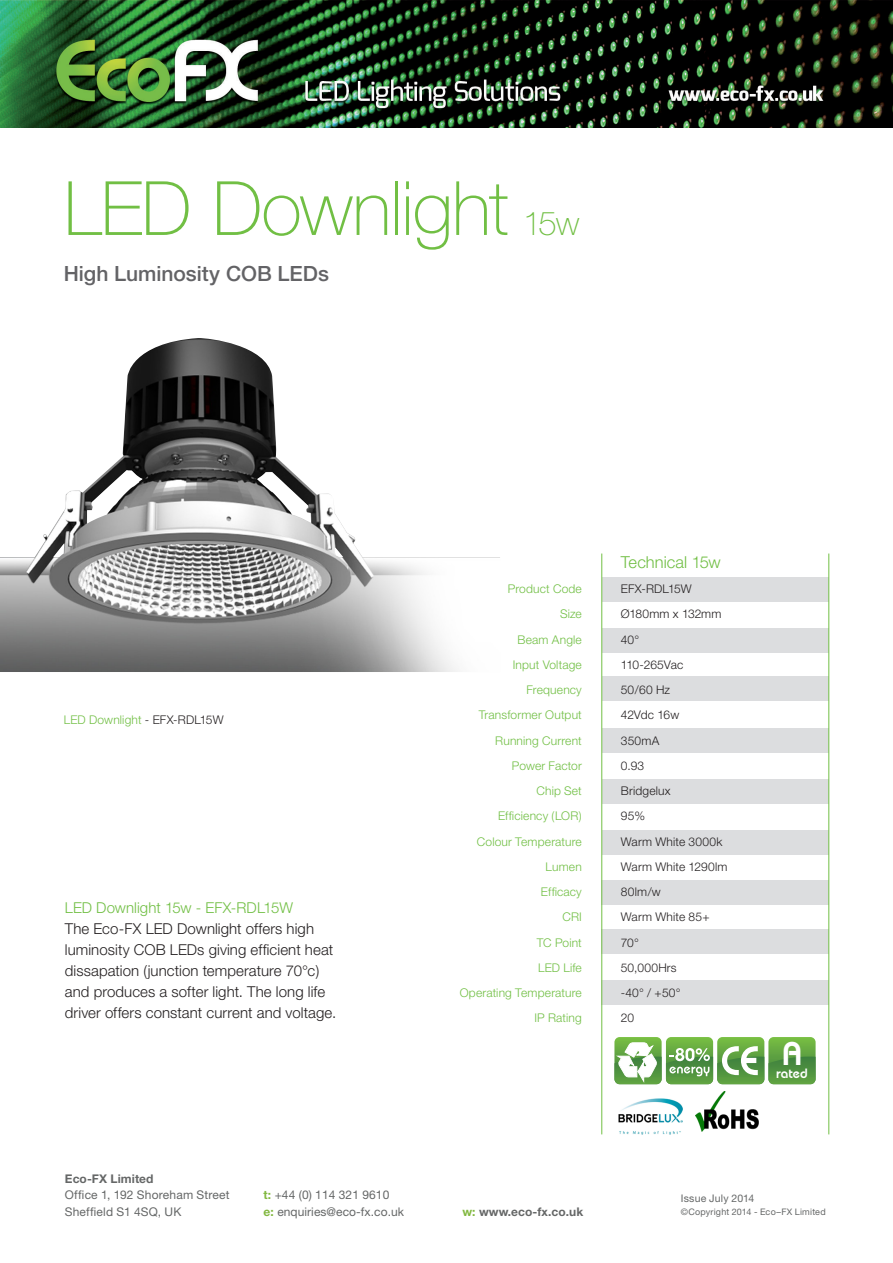
<style>
.page{position:relative;width:893px;height:1263px;background:#fff}
.page>*{position:absolute;margin:0;border:0;box-sizing:border-box;transform-origin:0 0}
.t1{font:100 75px "Helvetica Neue";letter-spacing:-.015em;color:#71bf44}
.t2{font:100 33px "Helvetica Neue";color:#71bf44}
.t3{font:600 32.85px "Bauhaus IT Cby BT";color:#fff}
.t4{font:500 21px "Helvetica Neue";color:#636366}
.t5{font:300 16.5px "Helvetica Neue";color:#71bf44}
.t6{font:300 15px/21px "Helvetica Neue";letter-spacing:.005em;color:#231f20}
.t7{font:300 15px "Helvetica Neue";letter-spacing:.005em;color:#71bf44}
.t8{font:600 13.5px "Bauhaus IT Cby BT";color:#fff}
.t9{font:300 12px "Helvetica Neue";letter-spacing:.015em;color:#71bf44}
.t10{font:300 12px "Helvetica Neue";letter-spacing:.015em;color:#231f20}
.t11{font:12px/16.5px "Helvetica Neue";letter-spacing:.01em;color:#656767}
.t12{font:700 12px "Helvetica Neue";letter-spacing:.005em;color:#656767}
.t13{font:300 12px "Helvetica Neue";letter-spacing:-.005em;color:#231f20}
.t14{font:300 12px "Helvetica Neue";letter-spacing:-.01em;color:#231f20}
.t15{font:10.5px "Helvetica Neue";letter-spacing:.015em;color:#656767}
.t16{font:9px "Helvetica Neue";letter-spacing:.02em;color:#656767}
.s1{color:#231f20}
.s2{font-weight:700;color:#82b840}
.s3{color:#82b840}
</style>
<div class="page">
<img style="left:0;top:338px;width:500px;height:334px">
<img style="left:0;top:0;width:893px;height:127px">
<div style="left:602px;top:831px;width:227px;height:24px;background:#dcdddf"></div>
<div style="left:601px;top:881px;width:228px;height:24px;background:#dcdddf"></div>
<div style="left:601px;top:930px;width:228px;height:24px;background:#dcdddf"></div>
<div style="left:602px;top:779px;width:227px;height:24px;background:#dcdddf"></div>
<div style="left:602px;top:728px;width:227px;height:24px;background:#dcdddf"></div>
<div style="left:602px;top:676px;width:227px;height:24px;background:#dcdddf"></div>
<div style="left:602px;top:628px;width:227px;height:24px;background:#dcdddf"></div>
<div style="left:602px;top:577px;width:227px;height:24px;background:#dcdddf"></div>
<div style="left:601px;top:981px;width:228px;height:24px;background:#dcdddf"></div>
<hr style="left:601px;top:553px;width:1px;height:581px;background:#71bf44">
<hr style="left:828px;top:553px;width:1px;height:581px;background:#71bf44">
<svg style="left:614px;top:1037px;width:202px;height:47px"></svg>
<img style="left:696px;top:1091px;width:62px;height:40px">
<img style="left:618px;top:1098px;width:65px;height:36px">
<h1 class="t1" style="left:64px;top:165px;width:446px">LED Downlight</h1>
<h3 class="t4" style="left:64px;top:261px;width:267px">High Luminosity COB LEDs</h3>
<h2 class="t2" style="left:523px;top:204px;width:58px">15w</h2>
<h3 class="t5" style="left:621px;top:552px;width:101px">Technical 15w</h3>
<p class="t9" style="left:64px;top:712px;width:161px">LED Downlight <span class="s1">- EFX-RDL15W</span></p>
<p class="t7" style="left:65px;top:899px;width:230px">LED Downlight 15w - EFX-RDL15W</p>
<p class="t6" style="left:65px;top:918px;width:273px">The Eco-FX LED Downlight offers high luminosity COB LEDs giving efficient heat dissapation (junction temperature 70°c) and produces a softer light. The long life driver offers constant current and voltage.</p>
<p class="t12" style="left:65px;top:1171px;width:90px">Eco-FX Limited</p>
<p class="t11" style="left:65px;top:1187px;width:166px">Office 1, 192 Shoreham Street<br>Sheffield S1 4SQ, UK</p>
<p class="t11" style="left:264px;top:1187px;width:142px"><span class="s2">t:</span> +44 (0) 114 321 9610<br><span class="s2">e:</span> enquiries@eco-fx.co.uk</p>
<p class="t9" style="left:508px;top:582px;width:76px">Product Code</p>
<p class="t10" style="left:621px;top:582px;width:72px">EFX-RDL15W</p>
<p class="t9" style="left:560px;top:607px;width:23px">Size</p>
<p class="t10" style="left:621px;top:607px;width:102px">Ø180mm x 132mm</p>
<p class="t9" style="left:517px;top:632px;width:66px">Beam Angle</p>
<p class="t10" style="left:621px;top:632px;width:20px">40°</p>
<p class="t9" style="left:513px;top:657px;width:71px">Input Voltage</p>
<p class="t13" style="left:621px;top:657px;width:64px">110-265Vac</p>
<p class="t9" style="left:526px;top:683px;width:57px">Frequency</p>
<p class="t10" style="left:621px;top:683px;width:51px">50/60 Hz</p>
<p class="t9" style="left:479px;top:708px;width:105px">Transformer Output</p>
<p class="t14" style="left:621px;top:708px;width:60px">42Vdc 16w</p>
<p class="t9" style="left:495px;top:733px;width:88px">Running Current</p>
<p class="t10" style="left:621px;top:733px;width:40px">350mA</p>
<p class="t9" style="left:512px;top:758px;width:71px">Power Factor</p>
<p class="t10" style="left:621px;top:758px;width:25px">0.93</p>
<p class="t9" style="left:536px;top:784px;width:47px">Chip Set</p>
<p class="t10" style="left:621px;top:784px;width:51px">Bridgelux</p>
<p class="t9" style="left:498px;top:809px;width:85px">Efficiency (LOR)</p>
<p class="t10" style="left:621px;top:809px;width:26px">95%</p>
<p class="t9" style="left:477px;top:834px;width:107px">Colour Temperature</p>
<p class="t10" style="left:621px;top:834px;width:103px">Warm White 3000k</p>
<p class="t9" style="left:546px;top:859px;width:38px">Lumen</p>
<p class="t10" style="left:621px;top:859px;width:108px">Warm White 1290lm</p>
<p class="t9" style="left:541px;top:885px;width:42px">Efficacy</p>
<p class="t10" style="left:621px;top:885px;width:41px">80lm/w</p>
<p class="t9" style="left:562px;top:910px;width:21px">CRI</p>
<p class="t10" style="left:621px;top:910px;width:90px">Warm White 85+</p>
<p class="t9" style="left:537px;top:935px;width:47px">TC Point</p>
<p class="t10" style="left:621px;top:935px;width:19px">70°</p>
<p class="t9" style="left:538px;top:960px;width:45px">LED Life</p>
<p class="t10" style="left:621px;top:960px;width:57px">50,000Hrs</p>
<p class="t9" style="left:460px;top:986px;width:124px">Operating Temperature</p>
<p class="t10" style="left:621px;top:986px;width:61px">-40° / +50°</p>
<p class="t9" style="left:534px;top:1011px;width:49px">IP Rating</p>
<p class="t10" style="left:621px;top:1011px;width:15px">20</p>
<h3 class="t3" style="left:782px;top:1033px;width:22px">A</h3>
<p class="t8" style="left:776px;top:1065px;width:33px">rated</p>
<p class="t12" style="left:462px;top:1204px;width:122px"><span class="s3">w:</span> www.eco-fx.co.uk</p>
<p class="t15" style="left:681px;top:1192px;width:75px">Issue July 2014</p>
<p class="t16" style="left:681px;top:1207px;width:146px">©Copyright 2014 - Eco–FX Limited</p>
</div>
